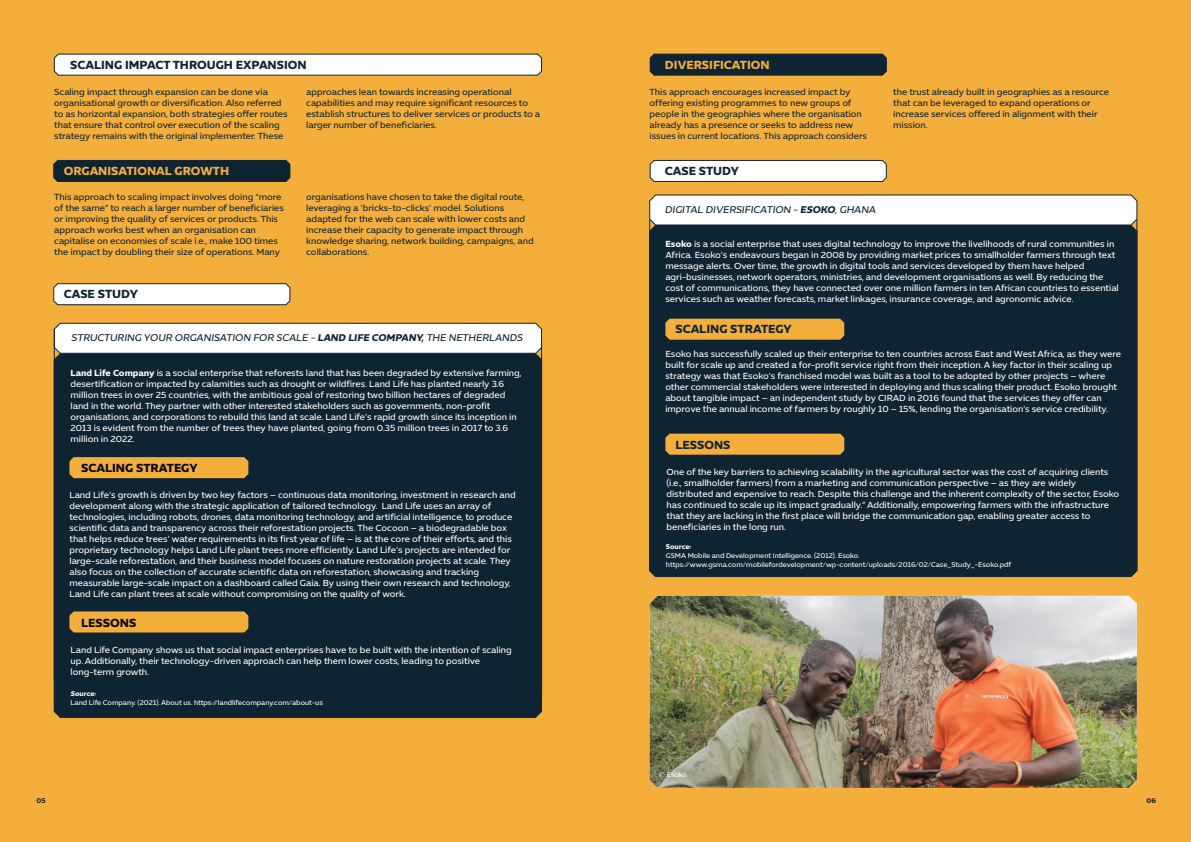
<style>
.page{position:relative;width:1191px;height:842px;background:#fff}
.page>*{position:absolute;margin:0;border:0;box-sizing:border-box;transform-origin:0 0}
.t1{font:700 12px "Expo Office";color:#0f2432}
.t2{font:700 12px "Expo Office";color:#f3ae3c}
.t3{font:700 12px "Expo Office";color:#102533}
.t4{font:700 12px "Expo Office";color:#040503}
.t5{font:italic 10px "Expo Office";color:#102533}
.t6{font:9px/11px "Expo Office";color:#fff}
.t7{font:9px/11px "Expo Office";color:#0f2432}
.t8{font:7px/9px "Expo Office";color:#fff}
.t9{font:700 7px "Expo Office";letter-spacing:-.005em;color:#fff}
.t10{font:italic 700 7px "Expo Office";letter-spacing:-.005em;color:#fff}
.t11{font:700 7px "Expo Office";color:#231f20}
.s1{font-weight:700}
</style>
<div class="page">
<div style="left:541px;top:0;width:650px;height:842px;background:#f3ae3c"></div>
<div style="left:0;top:0;width:595px;height:842px;background:#f3ae3c"></div>
<svg style="left:649px;top:53px;width:238px;height:23px;background:#1a2b32"></svg>
<div style="left:54px;top:160px;width:236px;height:21px;background:#0f2432;border-radius:4px"></div>
<div style="left:53px;top:160px;width:237px;height:22px;border:1px solid #0f2432;border-radius:4px"></div>
<svg style="left:649px;top:159px;width:238px;height:23px;background:#e8e6e1"></svg>
<div style="left:649px;top:225px;width:488px;height:352px;background:#0f2432;border-radius:6px"></div>
<svg style="left:649px;top:194px;width:488px;height:32px;background:#ebebea"></svg>
<div style="left:665px;top:434px;width:179px;height:21px;background:#f3ae3c;border-radius:4px"></div>
<div style="left:665px;top:319px;width:179px;height:21px;background:#f3ae3c;border-radius:4px"></div>
<hr style="left:649px;top:219px;width:1px;height:352px;background:#102533">
<hr style="left:1136px;top:219px;width:1px;height:352px;background:#102533">
<img style="left:649px;top:596px;width:487px;height:192px">
<div style="left:54px;top:284px;width:236px;height:21px;background:#fff;border-radius:4px"></div>
<div style="left:53px;top:283px;width:237px;height:22px;border:1px solid #102533;border-radius:4px"></div>
<hr style="left:541px;top:343px;width:1px;height:350px;background:#102533">
<div style="left:54px;top:354px;width:487px;height:363px;background:#0f2432;border-radius:6px"></div>
<svg style="left:53px;top:322px;width:489px;height:32px;background:#ededea"></svg>
<div style="left:69px;top:611px;width:179px;height:21px;background:#f3ae3c;border-radius:4px"></div>
<div style="left:69px;top:457px;width:179px;height:21px;background:#f3ae3c;border-radius:4px"></div>
<hr style="left:54px;top:329px;width:1px;height:351px;background:#102533">
<div style="left:54px;top:54px;width:487px;height:21px;background:#fff;border-radius:4px"></div>
<div style="left:54px;top:54px;width:488px;height:22px;border:1px solid #102533;border-radius:4px"></div>
<h1 class="t1" style="left:70px;top:57px;width:238px">SCALING IMPACT THROUGH EXPANSION</h1>
<p class="t7" style="left:54px;top:87px;width:235px">Scaling impact through expansion can be done via organisational growth or diversification. Also referred to as horizontal expansion, both strategies offer routes that ensure that control over execution of the scaling strategy remains with the original implementer. These</p>
<h1 class="t2" style="left:64px;top:164px;width:167px">ORGANISATIONAL GROWTH</h1>
<p class="t7" style="left:54px;top:192px;width:231px">This approach to scaling impact involves doing “more of the same” to reach a larger number of beneficiaries or improving the quality of services or products. This approach works best when an organisation can capitalise on economies of scale i.e., make 100 times the impact by doubling their size of operations. Many</p>
<p class="t7" style="left:306px;top:87px;width:235px">approaches lean towards increasing operational capabilities and may require significant resources to establish structures to deliver services or products to a larger number of beneficiaries.</p>
<p class="t7" style="left:306px;top:192px;width:229px">organisations have chosen to take the digital route, leveraging a ‘bricks-to-clicks’ model. Solutions adapted for the web can scale with lower costs and increase their capacity to generate impact through knowledge sharing, network building, campaigns, and collaborations.</p>
<h1 class="t1" style="left:64px;top:287px;width:76px">CASE STUDY</h1>
<p class="t5" style="left:71px;top:331px;width:453px">STRUCTURING YOUR ORGANISATION FOR SCALE - <span class="s1">LAND LIFE COMPANY,</span> THE NETHERLANDS</p>
<p class="t6" style="left:71px;top:367px;width:452px"><span class="s1">Land Life Company</span> is a social enterprise that reforests land that has been degraded by extensive farming, desertification or impacted by calamities such as drought or wildfires. Land Life has planted nearly 3.6 million trees in over 25 countries, with the ambitious goal of restoring two billion hectares of degraded land in the world. They partner with other interested stakeholders such as governments, non-profit organisations, and corporations to rebuild this land at scale. Land Life’s rapid growth since its inception in 2013 is evident from the number of trees they have planted, going from 0.35 million trees in 2017 to 3.6 million in 2022.</p>
<h1 class="t4" style="left:81px;top:461px;width:118px">SCALING STRATEGY</h1>
<p class="t6" style="left:69px;top:490px;width:448px">Land Life’s growth is driven by two key factors – continuous data monitoring, investment in research and development along with the strategic application of tailored technology. Land Life uses an array of technologies, including robots, drones, data monitoring technology, and artificial intelligence, to produce scientific data and transparency across their reforestation projects. The Cocoon – a biodegradable box that helps reduce trees’ water requirements in its first year of life – is at the core of their efforts, and this proprietary technology helps Land Life plant trees more efficiently. Land Life’s projects are intended for large-scale reforestation, and their business model focuses on nature restoration projects at scale. They also focus on the collection of accurate scientific data on reforestation, showcasing and tracking measurable large-scale impact on a dashboard called Gaia. By using their own research and technology, Land Life can plant trees at scale without compromising on the quality of work.</p>
<h1 class="t4" style="left:81px;top:616px;width:57px">LESSONS</h1>
<p class="t6" style="left:71px;top:645px;width:443px">Land Life Company shows us that social impact enterprises have to be built with the intention of scaling up. Additionally, their technology-driven approach can help them lower costs, leading to positive long-term growth.</p>
<p class="t10" style="left:71px;top:689px;width:27px">Source:</p>
<p class="t8" style="left:71px;top:698px;width:254px">Land Life Company. (2021). About us. https://landlifecompany.com/about-us</p>
<h1 class="t2" style="left:665px;top:57px;width:106px">DIVERSIFICATION</h1>
<p class="t7" style="left:649px;top:87px;width:219px">This approach encourages increased impact by offering existing programmes to new groups of people in the geographies where the organisation already has a presence or seeks to address new issues in current locations. This approach considers</p>
<p class="t7" style="left:893px;top:87px;width:217px">the trust already built in geographies as a resource that can be leveraged to expand operations or increase services offered in alignment with their mission.</p>
<h1 class="t1" style="left:665px;top:164px;width:76px">CASE STUDY</h1>
<p class="t5" style="left:665px;top:204px;width:212px">DIGITAL DIVERSIFICATION - <span class="s1">ESOKO</span>, GHANA</p>
<p class="t6" style="left:665px;top:239px;width:455px"><span class="s1">Esoko</span> is a social enterprise that uses digital technology to improve the livelihoods of rural communities in Africa. Esoko’s endeavours began in 2008 by providing market prices to smallholder farmers through text message alerts. Over time, the growth in digital tools and services developed by them have helped agri-businesses, network operators, ministries, and development organisations as well. By reducing the cost of communications, they have connected over one million farmers in ten African countries to essential services such as weather forecasts, market linkages, insurance coverage, and agronomic advice.</p>
<h1 class="t3" style="left:675px;top:322px;width:118px">SCALING STRATEGY</h1>
<p class="t6" style="left:665px;top:348px;width:457px">Esoko has successfully scaled up their enterprise to ten countries across East and West Africa, as they were built for scale up and created a for-profit service right from their inception. A key factor in their scaling up strategy was that Esoko’s franchised model was built as a tool to be adopted by other projects – where other commercial stakeholders were interested in deploying and thus scaling their product. Esoko brought about tangible impact – an independent study by CIRAD in 2016 found that the services they offer can improve the annual income of farmers by roughly 10 – 15%, lending the organisation's service credibility.</p>
<h1 class="t3" style="left:675px;top:438px;width:57px">LESSONS</h1>
<p class="t6" style="left:666px;top:467px;width:454px">One of the key barriers to achieving scalability in the agricultural sector was the cost of acquiring clients (i.e., smallholder farmers) from a marketing and communication perspective – as they are widely distributed and expensive to reach. Despite this challenge and the inherent complexity of the sector, Esoko has continued to scale up its impact gradually.” Additionally, empowering farmers with the infrastructure that they are lacking in the first place will bridge the communication gap, enabling greater access to beneficiaries in the long run.</p>
<p class="t9" style="left:666px;top:542px;width:27px">Source:</p>
<p class="t8" style="left:666px;top:551px;width:347px">GSMA Mobile and Development Intelligence. (2012). Esoko. https://www.gsma.com/mobilefordevelopment/wp-content/uploads/2016/02/Case_Study_-Esoko.pdf</p>
<p class="t8" style="left:659px;top:770px;width:30px">© Esoko</p>
<p class="t11" style="left:37px;top:796px;width:11px">05</p>
<p class="t11" style="left:1146px;top:796px;width:11px">06</p>
</div>
